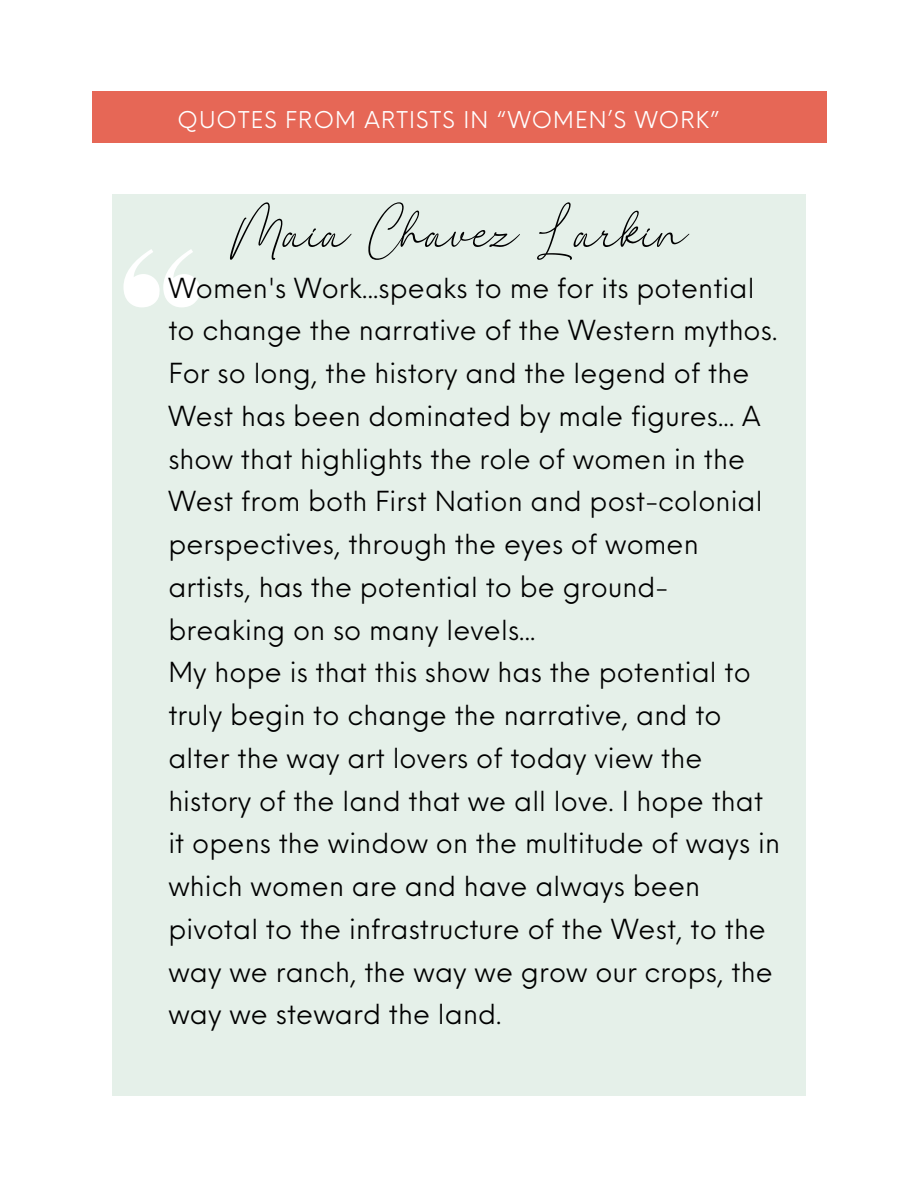
<style>
.page{position:relative;width:918px;height:1188px;background:#fff}
.page>*{position:absolute;margin:0;border:0;box-sizing:border-box;transform-origin:0 0}
.t1{font:118.95px "The Bigmaker";color:#000}
.t2{font:27px/42.8px "Neue Einstellung";letter-spacing:.005em;color:#000}
.t3{font:22.5px "Neue Einstellung";letter-spacing:.05em;color:#fff}
</style>
<div class="page">
<div style="left:112px;top:195px;width:694px;height:901px;background:#e5f0e9"></div>
<svg style="left:123px;top:249px;width:77px;height:58px"></svg>
<div style="left:92px;top:92px;width:734px;height:51px;background:#e66756"></div>
<h1 class="t3" style="left:178px;top:99px;width:544px">QUOTES FROM ARTISTS IN “WOMEN’S WORK”</h1>
<p class="t1" style="left:230px;top:176px;width:460px">MaiaChavezLarkin</p>
<p class="t2" style="left:168px;top:264px;width:613px">Women's Work...speaks to me for its potential to change the narrative of the Western mythos.<br>For so long, the history and the legend of the West has been dominated by male figures... A show that highlights the role of women in the West from both First Nation and post-colonial perspectives, through the eyes of women artists, has the potential to be ground&shy;breaking on so many levels...<br>My hope is that this show has the potential to truly begin to change the narrative, and to alter the way art lovers of today view the history of the land that we all love. I hope that it opens the window on the multitude of ways in which women are and have always been pivotal to the infrastructure of the West, to the way we ranch, the way we grow our crops, the way we steward the land.</p>
</div>
